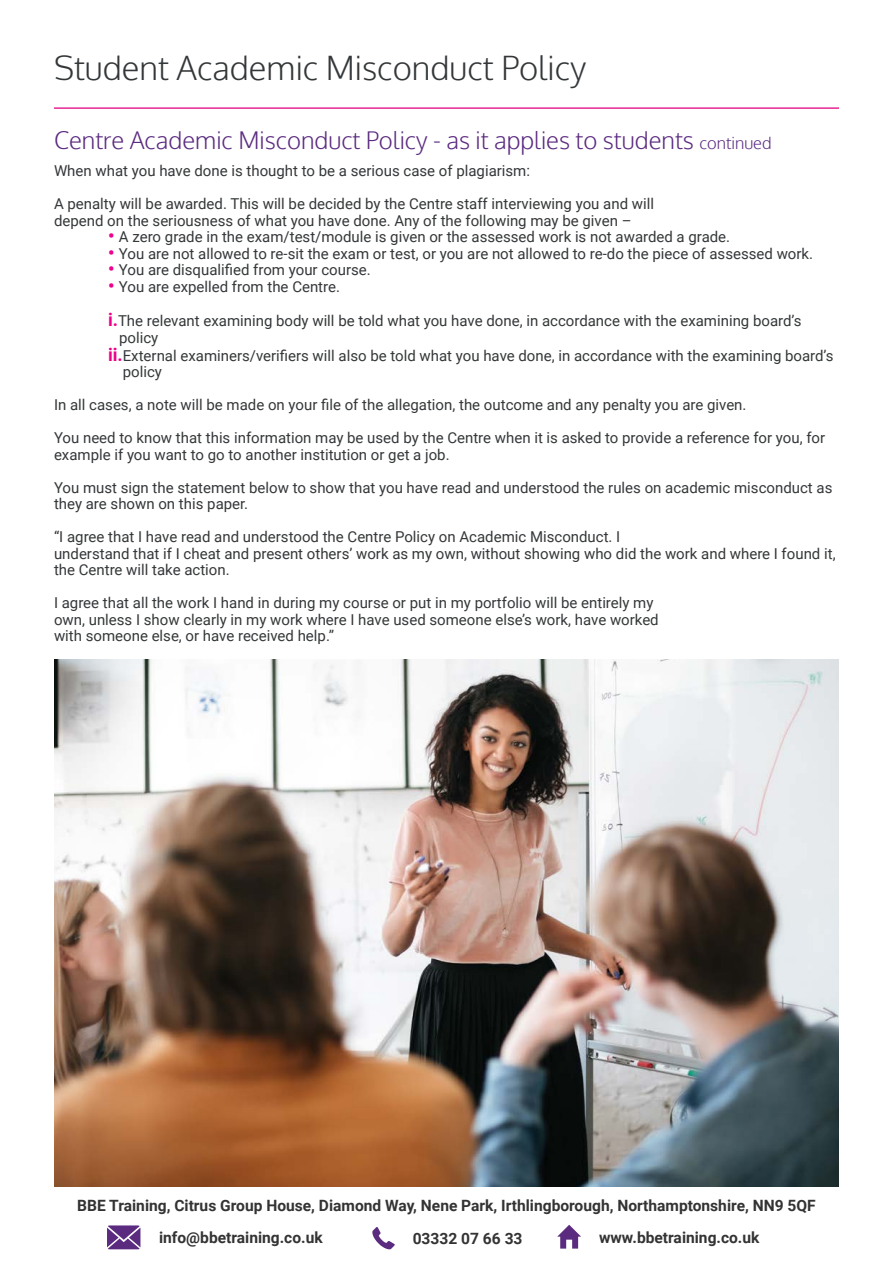
<style>
.page{position:relative;width:893px;height:1263px;background:#fff}
.page>*{position:absolute;margin:0;border:0;box-sizing:border-box;transform-origin:0 0}
.t1{font:300 33px "Oxygen";color:#343739}
.t2{font:300 24px "Oxygen";color:#5b2b80}
.t3{font:700 15.6px "Roboto";color:#333}
.t4{font:15px/16.5px "Roboto";color:#343739}
.s1{font-size:16.5px}
.s2{font-weight:700;font-size:18px;color:#ec008c}
</style>
<div class="page">
<svg style="left:107px;top:1225px;width:33px;height:24px"></svg>
<svg style="left:372px;top:1227px;width:23px;height:22px"></svg>
<svg style="left:557px;top:1225px;width:24px;height:23px"></svg>
<hr style="left:54px;top:107px;width:785px;height:2px;background:#e62592">
<img style="left:54px;top:660px;width:785px;height:526px">
<p class="t1" style="left:54px;top:48px;width:534px">Student Academic Misconduct Policy</p>
<p class="t2" style="left:54px;top:125px;width:719px">Centre Academic Misconduct Policy - as it applies to students <span class="s1">continued</span></p>
<p class="t4" style="left:54px;top:162px;width:478px">When what you have done is thought to be a serious case of plagiarism:</p>
<p class="t4" style="left:54px;top:195px;width:602px">A penalty will be awarded. This will be decided by the Centre staff interviewing you and will</p>
<p class="t4" style="left:54px;top:211px;width:579px">depend on the seriousness of what you have done. Any of the following may be given –</p>
<p class="t4" style="left:108px;top:228px;width:624px"><span class="s2">•</span> A zero grade in the exam/test/module is given or the assessed work is not awarded a grade.</p>
<p class="t4" style="left:108px;top:244px;width:707px"><span class="s2">•</span> You are not allowed to re-sit the exam or test, or you are not allowed to re-do the piece of assessed work.</p>
<p class="t4" style="left:108px;top:261px;width:264px"><span class="s2">•</span> You are disqualified from your course.</p>
<p class="t4" style="left:108px;top:277px;width:234px"><span class="s2">•</span> You are expelled from the Centre.</p>
<p class="t4" style="left:108px;top:312px;width:695px"><span class="s2">i.</span>The relevant examining body will be told what you have done, in accordance with the examining board’s</p>
<p class="t4" style="left:119px;top:328px;width:41px">policy</p>
<p class="t4" style="left:108px;top:346px;width:727px"><span class="s2">ii.</span>External examiners/verifiers will also be told what you have done, in accordance with the examining board’s</p>
<p class="t4" style="left:123px;top:363px;width:41px">policy</p>
<p class="t4" style="left:54px;top:396px;width:694px">In all cases, a note will be made on your file of the allegation, the outcome and any penalty you are given.</p>
<p class="t4" style="left:54px;top:429px;width:773px">You need to know that this information may be used by the Centre when it is asked to provide a reference for you, for example if you want to go to another institution or get a job.</p>
<p class="t4" style="left:54px;top:478px;width:780px">You must sign the statement below to show that you have read and understood the rules on academic misconduct as they are shown on this paper.</p>
<p class="t4" style="left:54px;top:528px;width:568px">“I agree that I have read and understood the Centre Policy on Academic Misconduct. I</p>
<p class="t4" style="left:54px;top:544px;width:783px">understand that if I cheat and present others’ work as my own, without showing who did the work and where I found it, the Centre will take action.</p>
<p class="t4" style="left:54px;top:594px;width:601px">I agree that all the work I hand in during my course or put in my portfolio will be entirely my</p>
<p class="t4" style="left:54px;top:610px;width:606px">own, unless I show clearly in my work where I have used someone else’s work, have worked</p>
<p class="t4" style="left:54px;top:627px;width:282px">with someone else, or have received help.”</p>
<p class="t3" style="left:77px;top:1195px;width:740px">BBE Training, Citrus Group House, Diamond Way, Nene Park, Irthlingborough, Northamptonshire, NN9 5QF</p>
<p class="t3" style="left:159px;top:1227px;width:165px">info@bbetraining.co.uk</p>
<p class="t3" style="left:413px;top:1227px;width:111px">03332 07 66 33</p>
<p class="t3" style="left:599px;top:1226px;width:162px">www.bbetraining.co.uk</p>
</div>
